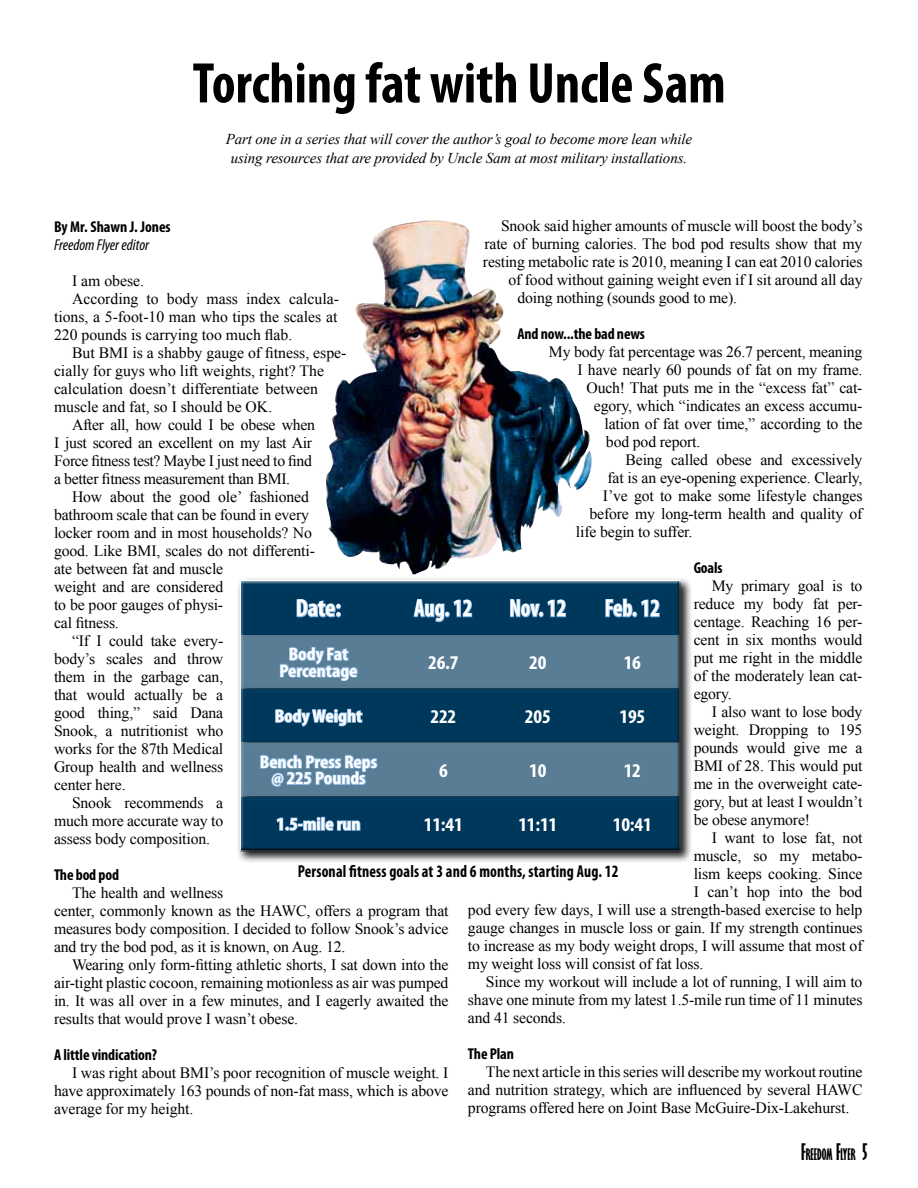
<style>
.page{position:relative;width:918px;height:1188px;background:#fff}
.page>*{position:absolute;margin:0;border:0;box-sizing:border-box;transform-origin:0 0}
.t1{font:700 condensed 57.75px "Myriad Pro";color:#000;scale:.95 1}
.t2{font:700 condensed 24.75px "Myriad Pro";color:#fff;scale:.91 1}
.t3{font:700 condensed 24.75px "Myriad Pro";color:#fff}
.t4{font:700 condensed 19.5px "Myriad Pro";letter-spacing:-.01em;color:#fff;scale:1.05 1}
.t5{font:700 condensed 18px/16.5px "Myriad Pro";color:#fff;text-align:center;scale:1.1 1}
.t6{font:700 condensed 17.4px "Myriad Pro";letter-spacing:.01em;color:#000;scale:.91 1}
.t7{font:15.75px/18px "Times New Roman";letter-spacing:-.01em;color:#000;text-align:justify}
.t8{font:700 condensed 15.75px "Myriad Pro";letter-spacing:-.01em;color:#000}
.t9{font:italic condensed 15.75px "Myriad Pro";color:#000}
.t10{font:italic 15px/19.5px "Times New Roman";letter-spacing:-.01em;color:#000;text-align:center}
.t11{font:700 extra-condensed 14.7px "Gill Sans";color:#000}
.s1{font-size:21px}
</style>
<div class="page">
<img style="left:326px;top:220px;width:266px;height:354px">
<div style="left:236px;top:576px;width:457px;height:287px;background:#000;opacity:.9"></div>
<div style="left:238px;top:578px;width:447px;height:277px;background:#000;opacity:.75"></div>
<svg style="left:276px;top:808px;width:343px;height:55px;background:#264f6a"></svg>
<h1 class="t1" style="left:193px;top:47px;width:563px">Torching fat with Uncle Sam</h1>
<p class="t10" style="left:226px;top:129px;width:468px">Part one in a series that will cover the author’s goal to become more lean while using resources that are provided by Uncle Sam at most military installations.</p>
<p class="t7" style="left:501px;top:217px;width:363px">Snook said higher amounts of muscle will boost the body’s</p>
<p class="t7" style="left:484px;top:235px;width:379px">rate of burning calories. The bod pod results show that my</p>
<p class="t7" style="left:483px;top:253px;width:381px">resting metabolic rate is 2010, meaning I can eat 2010 calories</p>
<p class="t7" style="left:508px;top:271px;width:356px">of food without gaining weight even if I sit around all day</p>
<p class="t7" style="left:517px;top:289px;width:221px">doing nothing (sounds good to me).</p>
<p class="t8" style="left:517px;top:324px;width:129px">And now...the bad news</p>
<p class="t7" style="left:549px;top:343px;width:315px">My body fat percentage was 26.7 percent, meaning</p>
<p class="t7" style="left:577px;top:361px;width:287px">I have nearly 60 pounds of fat on my frame.</p>
<p class="t7" style="left:586px;top:379px;width:277px">Ouch! That puts me in the “excess fat” cat-</p>
<p class="t7" style="left:594px;top:397px;width:270px">egory, which “indicates an excess accumu-</p>
<p class="t7" style="left:604px;top:415px;width:260px">lation of fat over time,” according to the</p>
<p class="t7" style="left:606px;top:433px;width:96px">bod pod report.</p>
<p class="t7" style="left:625px;top:451px;width:239px">Being called obese and excessively</p>
<p class="t7" style="left:607px;top:469px;width:257px">fat is an eye-opening experience. Clearly,</p>
<p class="t7" style="left:603px;top:487px;width:261px">I’ve got to make some lifestyle changes</p>
<p class="t7" style="left:589px;top:505px;width:275px">before my long-term health and quality of</p>
<p class="t7" style="left:576px;top:523px;width:118px">life begin to suffer.</p>
<p class="t8" style="left:694px;top:558px;width:30px">Goals</p>
<p class="t7" style="left:694px;top:577px;width:170px;text-indent:18px">My primary goal is to reduce my body fat per&shy;centage. Reaching 16 per&shy;cent in six months would put me right in the middle of the moderately lean cat&shy;egory.</p>
<p class="t7" style="left:694px;top:703px;width:170px;text-indent:18px">I also want to lose body weight. Dropping to 195 pounds would give me a BMI of 28. This would put me in the overweight cate&shy;gory, but at least I wouldn’t be obese anymore!</p>
<p class="t7" style="left:712px;top:829px;width:152px">I want to lose fat, not</p>
<p class="t7" style="left:694px;top:847px;width:170px">muscle, so my metabo-</p>
<p class="t7" style="left:694px;top:865px;width:170px">lism keeps cooking. Since</p>
<p class="t7" style="left:694px;top:883px;width:170px">I can’t hop into the bod</p>
<p class="t7" style="left:468px;top:901px;width:396px">pod every few days, I will use a strength-based exercise to help</p>
<p class="t7" style="left:468px;top:919px;width:396px">gauge changes in muscle loss or gain. If my strength continues</p>
<p class="t7" style="left:468px;top:937px;width:396px">to increase as my body weight drops, I will assume that most of</p>
<p class="t7" style="left:468px;top:955px;width:237px">my weight loss will consist of fat loss.</p>
<p class="t7" style="left:486px;top:973px;width:378px">Since my workout will include a lot of running, I will aim to</p>
<p class="t7" style="left:468px;top:991px;width:396px">shave one minute from my latest 1.5-mile run time of 11 minutes</p>
<p class="t7" style="left:468px;top:1009px;width:99px">and 41 seconds.</p>
<p class="t8" style="left:468px;top:1044px;width:47px">The Plan</p>
<p class="t7" style="left:468px;top:1063px;width:396px;text-indent:18px">The next article in this series will describe my workout routine and nutrition strategy, which are influenced by several HAWC programs offered here on Joint Base McGuire-Dix-Lakehurst.</p>
<p class="t8" style="left:54px;top:217px;width:118px">By Mr. Shawn J. Jones</p>
<p class="t9" style="left:54px;top:235px;width:97px">Freedom Flyer editor</p>
<p class="t7" style="left:72px;top:272px;width:74px">I am obese.</p>
<p class="t7" style="left:72px;top:290px;width:268px">According to body mass index calcula-</p>
<p class="t7" style="left:54px;top:308px;width:285px">tions, a 5-foot-10 man who tips the scales at</p>
<p class="t7" style="left:54px;top:326px;width:240px">220 pounds is carrying too much flab.</p>
<p class="t7" style="left:72px;top:344px;width:276px">But BMI is a shabby gauge of fitness, espe-</p>
<p class="t7" style="left:54px;top:362px;width:272px">cially for guys who lift weights, right? The</p>
<p class="t7" style="left:54px;top:380px;width:266px">calculation doesn’t differentiate between</p>
<p class="t7" style="left:54px;top:398px;width:220px">muscle and fat, so I should be OK.</p>
<p class="t7" style="left:72px;top:416px;width:245px">After all, how could I be obese when</p>
<p class="t7" style="left:54px;top:434px;width:260px">I just scored an excellent on my last Air</p>
<p class="t7" style="left:54px;top:452px;width:259px">Force fitness test? Maybe I just need to find</p>
<p class="t7" style="left:54px;top:470px;width:238px">a better fitness measurement than BMI.</p>
<p class="t7" style="left:72px;top:488px;width:238px">How about the good ole’ fashioned</p>
<p class="t7" style="left:54px;top:506px;width:257px">bathroom scale that can be found in every</p>
<p class="t7" style="left:54px;top:524px;width:259px">locker room and in most households? No</p>
<p class="t7" style="left:54px;top:542px;width:262px">good. Like BMI, scales do not differenti-</p>
<p class="t7" style="left:54px;top:560px;width:171px">ate between fat and muscle</p>
<p class="t7" style="left:54px;top:578px;width:171px">weight and are considered</p>
<p class="t7" style="left:54px;top:596px;width:171px">to be poor gauges of physi-</p>
<p class="t7" style="left:54px;top:614px;width:66px">cal fitness.</p>
<p class="t7" style="left:72px;top:632px;width:153px">“If I could take every-</p>
<p class="t7" style="left:54px;top:650px;width:171px">body’s scales and throw</p>
<p class="t7" style="left:54px;top:668px;width:171px">them in the garbage can,</p>
<p class="t7" style="left:54px;top:686px;width:171px">that would actually be a</p>
<p class="t7" style="left:54px;top:704px;width:171px">good thing,” said Dana</p>
<p class="t7" style="left:54px;top:722px;width:171px">Snook, a nutritionist who</p>
<p class="t7" style="left:54px;top:740px;width:171px">works for the 87th Medical</p>
<p class="t7" style="left:54px;top:758px;width:171px">Group health and wellness</p>
<p class="t7" style="left:54px;top:776px;width:73px">center here.</p>
<p class="t7" style="left:72px;top:794px;width:153px">Snook recommends a</p>
<p class="t7" style="left:54px;top:812px;width:171px">much more accurate way to</p>
<p class="t7" style="left:54px;top:830px;width:158px">assess body composition.</p>
<p class="t8" style="left:54px;top:865px;width:67px">The bod pod</p>
<p class="t7" style="left:54px;top:884px;width:396px;text-align:left;text-indent:18px">The health and wellness<br>center, commonly known as the HAWC, offers a program that measures body composition. I decided to follow Snook’s advice and try the bod pod, as it is known, on Aug. 12.</p>
<p class="t7" style="left:54px;top:956px;width:396px;text-indent:18px">Wearing only form-fitting athletic shorts, I sat down into the air-tight plastic cocoon, remaining motionless as air was pumped in. It was all over in a few minutes, and I eagerly awaited the results that would prove I wasn’t obese.</p>
<p class="t8" style="left:54px;top:1045px;width:105px">A little vindication?</p>
<p class="t7" style="left:54px;top:1064px;width:396px;text-indent:18px">I was right about BMI’s poor recognition of muscle weight. I have approximately 163 pounds of non-fat mass, which is above average for my height.</p>
<h2 class="t3" style="left:296px;top:593px;width:47px">Date:</h2>
<h2 class="t2" style="left:414px;top:593px;width:65px">Aug. 12</h2>
<h2 class="t2" style="left:509px;top:593px;width:64px">Nov. 12</h2>
<h2 class="t2" style="left:605px;top:593px;width:62px">Feb. 12</h2>
<p class="t5" style="left:279px;top:646px;width:72px">Body Fat<br>Percentage</p>
<p class="t4" style="left:428px;top:650px;width:30px">26.7</p>
<p class="t4" style="left:529px;top:650px;width:18px">20</p>
<p class="t4" style="left:624px;top:650px;width:18px">16</p>
<p class="t5" style="left:275px;top:707px;width:81px">Body Weight</p>
<p class="t4" style="left:431px;top:704px;width:26px">222</p>
<p class="t4" style="left:525px;top:704px;width:26px">205</p>
<p class="t4" style="left:619px;top:704px;width:26px">195</p>
<p class="t5" style="left:260px;top:753px;width:108px">Bench Press Reps @ 225 Pounds</p>
<p class="t4" style="left:439px;top:758px;width:10px">6</p>
<p class="t4" style="left:529px;top:758px;width:18px">10</p>
<p class="t4" style="left:624px;top:758px;width:18px">12</p>
<p class="t5" style="left:276px;top:815px;width:78px">1.5-mile run</p>
<p class="t4" style="left:424px;top:812px;width:38px">11:41</p>
<p class="t4" style="left:518px;top:812px;width:38px">11:11</p>
<p class="t4" style="left:613px;top:812px;width:38px">10:41</p>
<p class="t6" style="left:298px;top:860px;width:354px">Personal fitness goals at 3 and 6 months, starting Aug. 12</p>
<p class="t11" style="left:801px;top:1145px;width:68px"><span class="s1">F</span>REEDOM <span class="s1">F</span>LYER <span class="s1">5</span></p>
</div>
